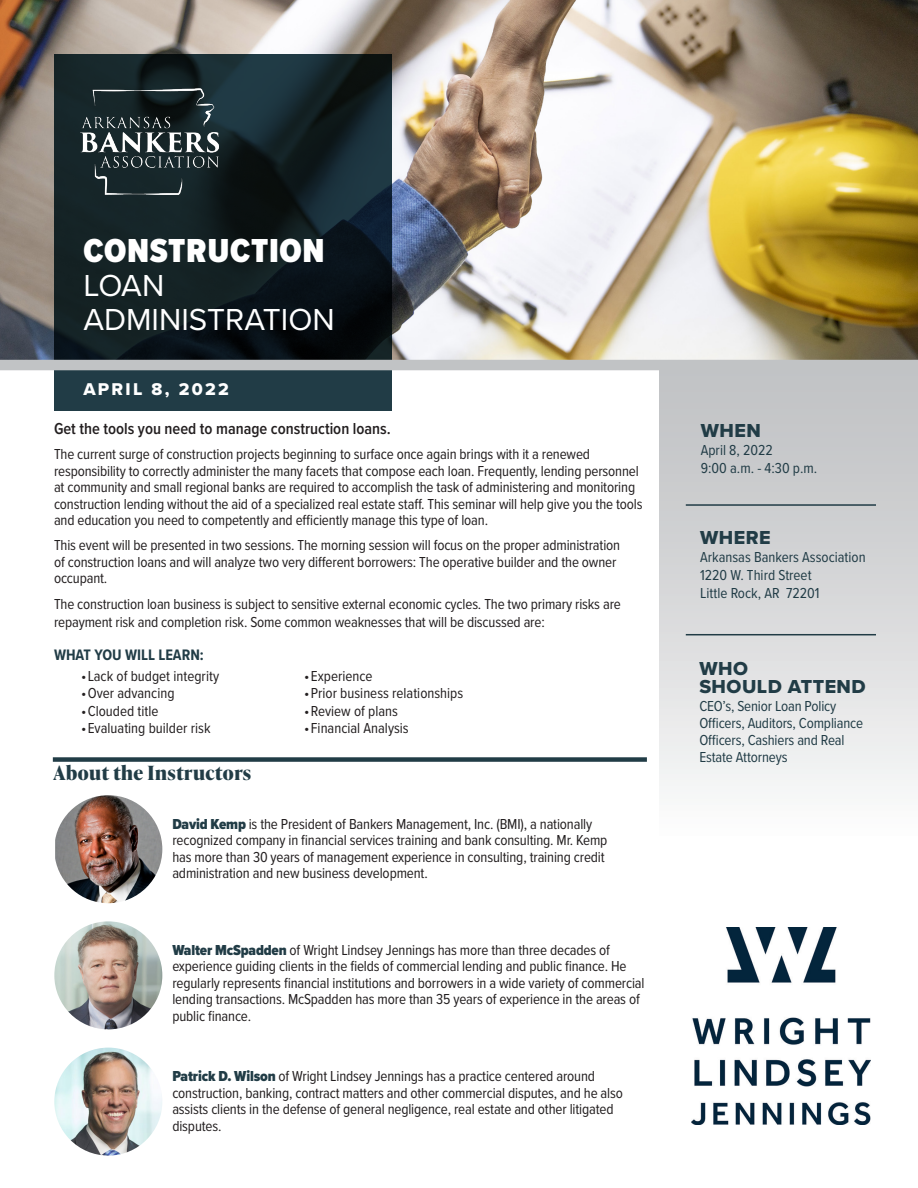
<style>
.page{position:relative;width:918px;height:1188px;background:#fff}
.page>*{position:absolute;margin:0;border:0;box-sizing:border-box;transform-origin:0 0}
.t1{font:900 34.5px "Proxima Nova Cond";letter-spacing:.02em;color:#fff}
.t2{font:31.5px/34.2px "Proxima Nova";color:#fff}
.t3{font:19.5px/18px "Proxima Nova Extrabld";letter-spacing:.025em;color:#213c46}
.t4{font:700 19.5px "Ivy Presto Headline";letter-spacing:.025em;color:#213c46}
.t5{font:17.7px "Proxima Nova Extrabld";letter-spacing:.13em;color:#fff}
.t6{font:600 16.5px "Proxima Nova Cond";color:#231f20}
.t7{font:700 15.75px "Proxima Nova Cond";color:#213c46}
.t8{font:15px/16.5px "Proxima Nova Cond";letter-spacing:-.01em;color:#231f20}
.t9{font:15px/17.2px "Proxima Nova Cond";letter-spacing:-.01em;color:#213c46}
.s1{font-weight:900;color:#213c46}
</style>
<div class="page">
<img style="left:0;top:0;width:918px;height:360px">
<svg style="left:54px;top:54px;width:338px;height:357px;background:#132228"></svg>
<div style="left:660px;top:365px;width:258px;height:531px;background:linear-gradient(to bottom,#bbbdbf,#fff)"></div>
<img style="left:80px;top:89px;width:139px;height:105px">
<div style="left:0;top:360px;width:918px;height:10px;background:#c1c3c5"></div>
<div style="left:53px;top:757px;width:594px;height:5px;background:#213c46"></div>
<hr style="left:686px;top:504px;width:190px;height:2px;background:#213c46">
<hr style="left:686px;top:634px;width:190px;height:1px;background:#213c46">
<img style="left:692px;top:928px;width:178px;height:196px">
<img style="left:54px;top:921px;width:108px;height:108px;border-radius:54px">
<img style="left:54px;top:1048px;width:108px;height:108px;border-radius:54px">
<img style="left:55px;top:795px;width:107px;height:108px">
<p class="t1" style="left:83px;top:225px;width:243px">CONSTRUCTION</p>
<p class="t2" style="left:83px;top:267px;width:253px">LOAN<br>ADMINISTRATION</p>
<p class="t5" style="left:83px;top:376px;width:147px">APRIL 8, 2022</p>
<p class="t6" style="left:54px;top:417px;width:338px">Get the tools you need to manage construction loans.</p>
<p class="t8" style="left:54px;top:445px;width:590px">The current surge of construction projects beginning to surface once again brings with it a renewed responsibility to correctly administer the many facets that compose each loan. Frequently, lending personnel at community and small regional banks are required to accomplish the task of administering and monitoring construction lending without the aid of a specialized real estate staff. This seminar will help give you the tools and education you need to competently and efficiently manage this type of loan.</p>
<p class="t8" style="left:54px;top:537px;width:568px">This event will be presented in two sessions. The morning session will focus on the proper administration of construction loans and will analyze two very different borrowers: The operative builder and the owner occupant.</p>
<p class="t8" style="left:54px;top:594px;width:568px;line-height:18px">The construction loan business is subject to sensitive external economic cycles. The two primary risks are repayment risk and completion risk. Some common weaknesses that will be discussed are:</p>
<p class="t7" style="left:54px;top:643px;width:151px">WHAT YOU WILL LEARN:</p>
<p class="t8" style="left:81px;top:667px;width:140px">•Lack of budget integrity</p>
<p class="t8" style="left:81px;top:684px;width:95px">•Over advancing</p>
<p class="t8" style="left:81px;top:702px;width:79px">•Clouded title</p>
<p class="t8" style="left:81px;top:719px;width:131px">•Evaluating builder risk</p>
<p class="t4" style="left:54px;top:759px;width:199px">About the Instructors</p>
<p class="t8" style="left:304px;top:667px;width:70px">•Experience</p>
<p class="t8" style="left:304px;top:684px;width:161px">•Prior business relationships</p>
<p class="t8" style="left:304px;top:702px;width:95px">•Review of plans</p>
<p class="t8" style="left:304px;top:719px;width:106px">•Financial Analysis</p>
<p class="t8" style="left:172px;top:815px;width:437px"><span class="s1">David Kemp</span> is the President of Bankers Management, Inc. (BMI), a nationally recognized company in financial services training and bank consulting. Mr. Kemp has more than 30 years of management experience in consulting, training credit administration and new business development.</p>
<p class="t8" style="left:172px;top:941px;width:474px"><span class="s1">Walter McSpadden</span> of Wright Lindsey Jennings has more than three decades of experience guiding clients in the fields of commercial lending and public finance. He regularly represents financial institutions and borrowers in a wide variety of commercial lending transactions. McSpadden has more than 35 years of experience in the areas of public finance.</p>
<p class="t8" style="left:172px;top:1067px;width:452px"><span class="s1">Patrick D. Wilson</span> of Wright Lindsey Jennings has a practice centered around construction, banking, contract matters and other commercial disputes, and he also assists clients in the defense of general negligence, real estate and other litigated disputes.</p>
<p class="t3" style="left:701px;top:421px;width:62px">WHEN</p>
<p class="t9" style="left:701px;top:440px;width:74px">April 8, 2022</p>
<p class="t9" style="left:701px;top:458px;width:118px">9:00 a.m. - 4:30 p.m.</p>
<p class="t3" style="left:700px;top:528px;width:72px">WHERE</p>
<p class="t9" style="left:700px;top:548px;width:167px">Arkansas Bankers Association</p>
<p class="t9" style="left:700px;top:566px;width:113px">1220 W. Third Street</p>
<p class="t9" style="left:700px;top:584px;width:121px">Little Rock, AR 72201</p>
<p class="t3" style="left:699px;top:659px;width:168px">WHO<br>SHOULD ATTEND</p>
<p class="t9" style="left:699px;top:696px;width:165px">CEO’s, Senior Loan Policy<br>Officers, Auditors, Compliance<br>Officers, Cashiers and Real<br>Estate Attorneys</p>
</div>
